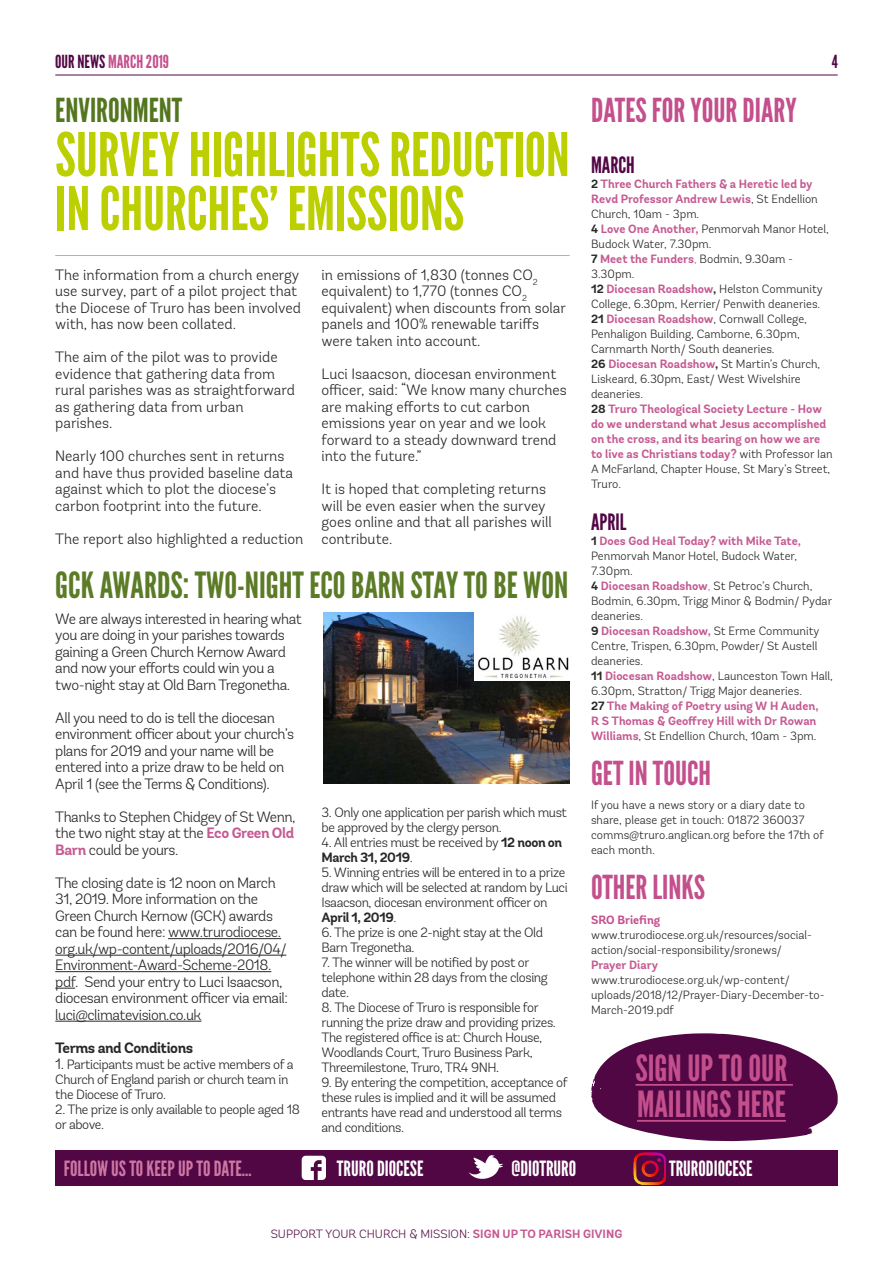
<style>
.page{position:relative;width:893px;height:1263px;background:#fff}
.page>*{position:absolute;margin:0;border:0;box-sizing:border-box;transform-origin:0 0}
.t1{font:60px/54px "League Gothic";color:#bccf00}
.t2{font:36px "League Gothic";color:#5c7b27}
.t3{font:36px/36px "League Gothic";color:#c34f8c}
.t4{font:33px "League Gothic";color:#c34f8c}
.t5{font:33px "League Gothic";color:#53761f}
.t6{font:22.5px "League Gothic";color:#520745}
.t7{font:21px "League Gothic";color:#fff}
.t8{font:21px "League Gothic";color:#cd77a4}
.t9{font:18px "League Gothic";color:#c34f8c}
.t10{font:18px "League Gothic";color:#520745}
.t11{font:300 15px/16.5px "Andes Rounded";letter-spacing:-.01em;color:#282827}
.t12{font:300 15px/16.5px "Andes Rounded";letter-spacing:-.03em;color:#282827}
.t13{font:700 15px "Andes Rounded";letter-spacing:-.03em;color:#282827}
.t14{font:300 13.5px/15px "Andes Rounded";letter-spacing:-.03em;color:#282827}
.t15{font:300 12px/15px "Andes Rounded";color:#282827}
.t16{font:300 12px "Andes Rounded";color:#58134b}
.t17{font:700 12px "Andes Rounded";color:#c34f8c}
.t18{font:700 12px "Andes Rounded";color:#c55a92}
.s1{color:#520745}
.s2{font-weight:700}
.s3{font-weight:700;color:#c55a92}
.s4{color:#c55a92}
.s5{font-size:15px}
</style>
<div class="page">
<div style="left:55px;top:1151px;width:783px;height:35px;background:#520745"></div>
<svg style="left:468px;top:1154px;width:35px;height:25px"></svg>
<svg style="left:302px;top:1156px;width:24px;height:24px"></svg>
<hr style="left:55px;top:75px;width:783px;height:1px;background:#520745">
<hr style="left:55px;top:255px;width:515px;height:1px;background:#bccf00">
<svg style="left:591px;top:1033px;width:247px;height:108px"></svg>
<div style="left:621px;top:1055px;width:181px;height:66px;background:#520745"></div>
<hr style="left:635px;top:1084px;width:158px;height:2px;background:#c34f8c">
<hr style="left:637px;top:1120px;width:149px;height:2px;background:#c34f8c">
<img style="left:634px;top:1152px;width:31px;height:32px">
<hr style="left:168px;top:938px;width:113px;height:1px;background:#282827">
<hr style="left:55px;top:955px;width:231px;height:1px;background:#282827">
<hr style="left:55px;top:971px;width:216px;height:1px;background:#282827">
<svg style="left:55px;top:988px;width:20px;height:1px"></svg>
<hr style="left:55px;top:1021px;width:147px;height:1px;background:#282827">
<img style="left:323px;top:612px;width:247px;height:171px">
<img style="left:474px;top:612px;width:96px;height:68px">
<h3 class="t9" style="left:55px;top:51px;width:115px"><span class="s1">OUR NEWS</span> MARCH 2019</h3>
<h3 class="t10" style="left:832px;top:51px;width:8px">4</h3>
<h3 class="t4" style="left:591px;top:91px;width:207px">DATES FOR YOUR DIARY</h3>
<h3 class="t6" style="left:591px;top:152px;width:45px">MARCH</h3>
<p class="t15" style="left:591px;top:176px;width:243px"><span class="s2">2</span> <span class="s3">Three Church Fathers &amp; a Heretic led by Revd Professor Andrew Lewis</span>, St Endellion Church, 10am - 3pm.<br><span class="s2">4</span> <span class="s3">Love One Another,</span> Penmorvah Manor Hotel, Budock Water, 7.30pm.<br><span class="s2">7</span> <span class="s3">Meet the Funders</span><span class="s4">,</span> Bodmin, 9.30am - 3.30pm.<br><span class="s2">12</span> <span class="s3">Diocesan Roadshow</span><span class="s2">,</span> Helston Community College, 6.30pm, Kerrier/ Penwith deaneries.<br><span class="s2">21</span> <span class="s3">Diocesan Roadshow</span>, Cornwall College, Penhaligon Building, Camborne, 6.30pm, Carnmarth North/ South deaneries.<br><span class="s2">26</span> <span class="s3">Diocesan Roadshow</span><span class="s2">,</span> St Martin’s Church, Liskeard, 6.30pm, East/ West Wivelshire deaneries.<br><span class="s2">28</span> <span class="s3">Truro Theological Society Lecture - How do we understand what Jesus accomplished on the cross, and its bearing on how we are to live as Christians today?</span> with Professor Ian A McFarland, Chapter House, St Mary’s Street, Truro.</p>
<h3 class="t6" style="left:591px;top:509px;width:37px">APRIL</h3>
<p class="t15" style="left:591px;top:533px;width:243px"><span class="s2">1</span> <span class="s3">Does God Heal Today? with Mike Tate, </span>Penmorvah Manor Hotel, Budock Water, 7.30pm.<br><span class="s2">4</span> <span class="s3">Diocesan Roadshow</span><span class="s4">,</span> St Petroc’s Church, Bodmin, 6.30pm, Trigg Minor &amp; Bodmin/ Pydar deaneries.<br><span class="s2">9</span> <span class="s3">Diocesan Roadshow,</span> St Erme Community Centre, Trispen, 6.30pm, Powder/ St Austell deaneries.<br><span class="s2">11</span> <span class="s3">Diocesan Roadshow</span>, Launceston Town Hall, 6.30pm, Stratton/ Trigg Major deaneries.<br><span class="s2">27</span> <span class="s3">The Making of Poetry using W H Auden,<br>R S Thomas &amp; Geoffrey Hill with Dr Rowan Williams</span>, St Endellion Church, 10am - 3pm.</p>
<h3 class="t4" style="left:591px;top:754px;width:121px">GET IN TOUCH</h3>
<p class="t15" style="left:591px;top:797px;width:234px">If you have a news story or a diary date to share, please get in touch: 01872 360037 comms@truro.anglican.org before the 17th of each month.</p>
<h3 class="t4" style="left:591px;top:868px;width:116px">OTHER LINKS</h3>
<p class="t17" style="left:591px;top:912px;width:71px">SRO Briefing</p>
<p class="t15" style="left:591px;top:927px;width:223px">www.trurodiocese.org.uk/resources/social&shy;action/social-responsibility/sronews/</p>
<p class="t18" style="left:591px;top:957px;width:69px">Prayer Diary</p>
<p class="t15" style="left:591px;top:972px;width:235px">www.trurodiocese.org.uk/wp-content/ uploads/2018/12/Prayer-Diary-December-to-<br>March-2019.pdf</p>
<h3 class="t5" style="left:55px;top:91px;width:129px">ENVIRONMENT</h3>
<h1 class="t1" style="left:55px;top:128px;width:516px">SURVEY HIGHLIGHTS REDUCTION<br>IN CHURCHES’ EMISSIONS</h1>
<p class="t11" style="left:55px;top:266px;width:247px">The information from a church energy use survey, part of a pilot project that the Diocese of Truro has been involved with, has now been collated.</p>
<p class="t11" style="left:55px;top:349px;width:241px">The aim of the pilot was to provide evidence that gathering data from rural parishes was as straightforward as gathering data from urban parishes.</p>
<p class="t11" style="left:55px;top:448px;width:239px">Nearly 100 churches sent in returns and have thus provided baseline data against which to plot the diocese’s carbon footprint into the future.</p>
<p class="t11" style="left:55px;top:530px;width:250px">The report also highlighted a reduction</p>
<p class="t11" style="left:322px;top:266px;width:246px">in emissions of 1,830 (tonnes CO<sub>2 </sub>equivalent) to 1,770 (tonnes CO<sub>2 </sub>equivalent) when discounts from solar panels and 100% renewable tariffs were taken into account.</p>
<p class="t11" style="left:322px;top:365px;width:247px">Luci Isaacson, diocesan environment officer, said: “We know many churches are making efforts to cut carbon emissions year on year and we look forward to a steady downward trend into the future.”</p>
<p class="t11" style="left:322px;top:481px;width:232px">It is hoped that completing returns will be even easier when the survey goes online and that all parishes will contribute.</p>
<h2 class="t2" style="left:55px;top:564px;width:515px">GCK AWARDS: TWO-NIGHT ECO BARN STAY TO BE WON</h2>
<p class="t12" style="left:55px;top:610px;width:248px">We are always interested in hearing what you are doing in your parishes towards gaining a Green Church Kernow Award and now your efforts could win you a two-night stay at Old Barn Tregonetha.</p>
<p class="t12" style="left:55px;top:709px;width:240px">All you need to do is tell the diocesan environment officer about your church’s plans for 2019 and your name will be entered into a prize draw to be held on April 1 (see the Terms &amp; Conditions).</p>
<p class="t11" style="left:55px;top:808px;width:242px;text-align:justify">Thanks to Stephen Chidgey of St Wenn, the two night stay at the <span class="s3">Eco Green Old Barn</span> could be yours.</p>
<p class="t12" style="left:55px;top:874px;width:234px">The closing date is 12 noon on March 31, 2019. More information on the Green Church Kernow (GCK) awards can be found here: www.trurodiocese. org.uk/wp-content/uploads/2016/04/ Environment-Award-Scheme-2018. pdf. Send your entry to Luci Isaacson, diocesan environment officer via email: luci@climatevision.co.uk</p>
<p class="t13" style="left:55px;top:1038px;width:139px">Terms and Conditions</p>
<p class="t14" style="left:55px;top:1057px;width:240px"><span class="s5">1.</span> Participants must be active members of a<br>Church of England parish or church team in the Diocese of Truro.</p>
<p class="t14" style="left:55px;top:1102px;width:246px">2. The prize is only available to people aged 18 or above.</p>
<p class="t14" style="left:322px;top:804px;width:247px">3. Only one application per parish which must be approved by the clergy person.</p>
<p class="t14" style="left:322px;top:834px;width:242px">4. All entries must be received by <span class="s2">12 noon on<br>March 31, 2019</span>.</p>
<p class="t14" style="left:322px;top:864px;width:248px">5. Winning entries will be entered in to a prize draw which will be selected at random by Luci Isaacson, diocesan environment officer on <span class="s2">April 1, 2019</span>.</p>
<p class="t14" style="left:322px;top:924px;width:223px">6. The prize is one 2-night stay at the Old<br>Barn Tregonetha.</p>
<p class="t14" style="left:322px;top:954px;width:228px">7. The winner will be notified by post or telephone within 28 days from the closing date.</p>
<p class="t14" style="left:322px;top:999px;width:236px">8. The Diocese of Truro is responsible for running the prize draw and providing prizes.<br>The registered office is at: Church House, Woodlands Court, Truro Business Park, Threemilestone, Truro, TR4 9NH.</p>
<p class="t14" style="left:322px;top:1074px;width:248px">9. By entering the competition, acceptance of these rules is implied and it will be assumed entrants have read and understood all terms and conditions.</p>
<h2 class="t3" style="left:635px;top:1050px;width:153px">SIGN UP TO OUR<br>MAILINGS HERE</h2>
<h3 class="t8" style="left:64px;top:1156px;width:190px">FOLLOW US TO KEEP UP TO DATE…</h3>
<h3 class="t7" style="left:337px;top:1156px;width:88px">TRURO DIOCESE</h3>
<h3 class="t7" style="left:511px;top:1156px;width:66px">@DIOTRURO</h3>
<p class="t16" style="left:271px;top:1226px;width:353px">SUPPORT YOUR CHURCH &amp; MISSION: <span class="s3">SIGN UP TO PARISH GIVING</span></p>
<h3 class="t7" style="left:669px;top:1155px;width:85px">TRURODIOCESE</h3>
</div>
